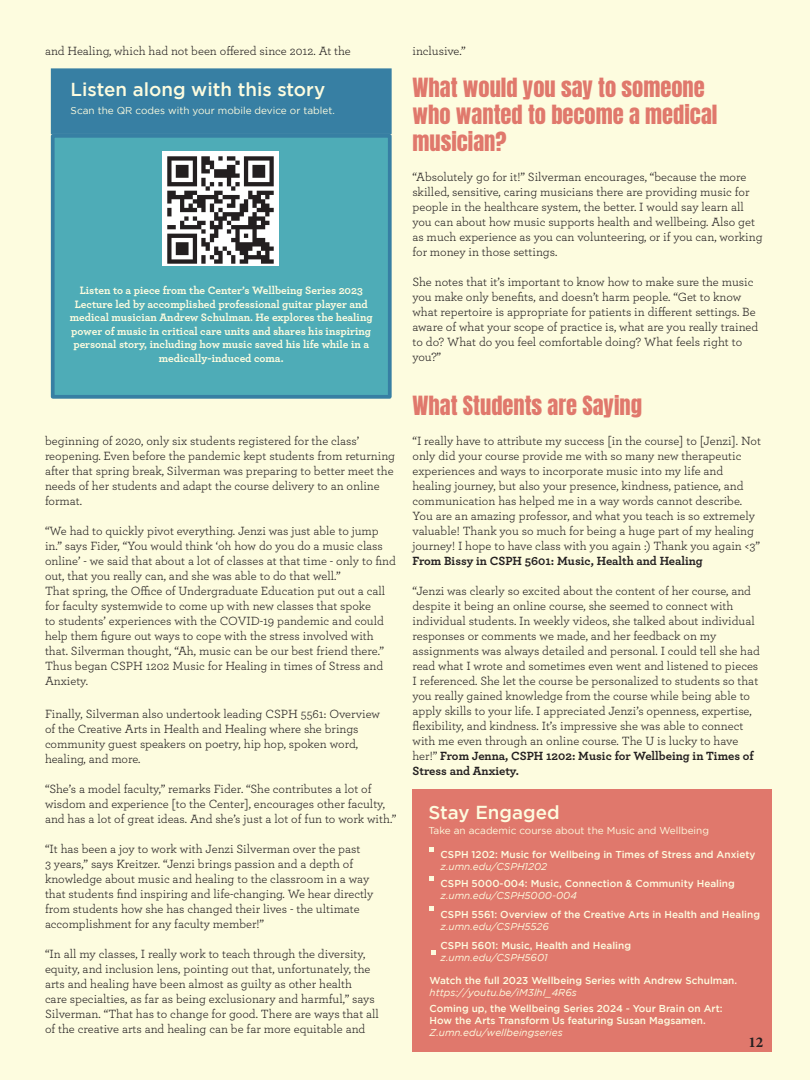
<style>
.page{position:relative;width:810px;height:1080px;background:#fdfcdf}
.page>*{position:absolute;margin:0;border:0;box-sizing:border-box;transform-origin:0 0}
.st{font:22.5px/27px "Anton";color:#e0786c}
.t1{font:500 18.75px "Gotham";color:#fdfcdf}
.Paragraph_Style_12{font:700 15px "Minion Pro";color:#231f20}
.st-2{font:12.5px/15px "Archer";color:#231f20}
.st-3{font:700 11.25px/13.5px "Archer";color:#fdfcdf;text-align:center}
.t2{font:500 10px/12px "Gotham";color:#fdfcdf}
.t3{font:italic 10px "Gotham";color:#fdfcdf}
.t4{font:10px "Gotham";color:#fdfcdf}
.s1{font-weight:700}
.s2{font-weight:400;font-style:italic}
</style>
<div class="page">
<div style="left:51px;top:134px;width:341px;height:265px;background:#4eacb7;border:4px solid #377fa3"></div>
<div style="left:51px;top:68px;width:341px;height:66px;background:#377fa3;border:1px solid #377fa3"></div>
<img style="left:163px;top:152px;width:115px;height:114px">
<div style="left:412px;top:790px;width:360px;height:262px;background:#e0786c"></div>
<svg style="left:430px;top:847px;width:4px;height:4px"></svg>
<svg style="left:430px;top:877px;width:4px;height:4px"></svg>
<svg style="left:430px;top:906px;width:4px;height:4px"></svg>
<svg style="left:431px;top:950px;width:4px;height:5px"></svg>
<p class="st-2" style="left:45px;top:43px;width:307px">and Healing, which had not been offered since 2012. At the</p>
<p class="t1" style="left:71px;top:79px;width:256px">Listen along with this story</p>
<p class="t4" style="left:71px;top:105px;width:266px">Scan the QR codes with your mobile device or tablet.</p>
<p class="st-3" style="left:70px;top:283px;width:304px">Listen to a piece from the Center’s Wellbeing Series 2023<br>Lecture led by accomplished professional guitar player and medical musician Andrew Schulman. He explores the healing power of music in critical care units and shares his inspiring personal story, including how music saved his life while in a medically-induced coma.</p>
<p class="st-2" style="left:45px;top:433px;width:316px">beginning of 2020, only six students registered for the class’</p>
<p class="st-2" style="left:45px;top:448px;width:352px">reopening. Even before the pandemic kept students from returning</p>
<p class="st-2" style="left:45px;top:463px;width:350px">after that spring break, Silverman was preparing to better meet the needs of her students and adapt the course delivery to an online format.</p>
<p class="st-2" style="left:45px;top:523px;width:352px">“We had to quickly pivot everything. Jenzi was just able to jump in.” says Fider, “You would think ‘oh how do you do a music class online’ - we said that about a lot of classes at that time - only to find out, that you really can, and she was able to do that well.”</p>
<p class="st-2" style="left:45px;top:583px;width:342px">That spring, the Office of Undergraduate Education put out a call for faculty systemwide to come up with new classes that spoke<br>to students’ experiences with the COVID-19 pandemic and could help them figure out ways to cope with the stress involved with that. Silverman thought, “Ah, music can be our best friend there.” Thus began CSPH 1202 Music for Healing in times of Stress and Anxiety.</p>
<p class="st-2" style="left:45px;top:706px;width:337px">Finally, Silverman also undertook leading CSPH 5561: Overview of the Creative Arts in Health and Healing where she brings community guest speakers on poetry, hip hop, spoken word, healing, and more.</p>
<p class="st-2" style="left:45px;top:781px;width:353px">“She’s a model faculty,” remarks Fider. “She contributes a lot of wisdom and experience [to the Center], encourages other faculty, and has a lot of great ideas. And she’s just a lot of fun to work with.”</p>
<p class="st-2" style="left:45px;top:841px;width:330px">“It has been a joy to work with Jenzi Silverman over the past<br>3 years,” says Kreitzer. “Jenzi brings passion and a depth of knowledge about music and healing to the classroom in a way that students find inspiring and life-changing. We hear directly from students how she has changed their lives - the ultimate accomplishment for any faculty member!”</p>
<p class="st-2" style="left:45px;top:946px;width:335px">“In all my classes, I really work to teach through the diversity, equity, and inclusion lens, pointing out that, unfortunately, the arts and healing have been almost as guilty as other health<br>care specialties, as far as being exclusionary and harmful,” says Silverman. “That has to change for good. There are ways that all of the creative arts and healing can be far more equitable and</p>
<p class="st-2" style="left:412px;top:43px;width:55px">inclusive.”</p>
<p class="st" style="left:412px;top:76px;width:306px">What would you say to someone who wanted to become a medical musician?</p>
<p class="st-2" style="left:412px;top:169px;width:352px">“Absolutely go for it!” Silverman encourages, “because the more skilled, sensitive, caring musicians there are providing music for people in the healthcare system, the better. I would say learn all you can about how music supports health and wellbeing. Also get as much experience as you can volunteering, or if you can, working for money in those settings.</p>
<p class="st-2" style="left:412px;top:274px;width:347px">She notes that it’s important to know how to make sure the music you make only benefits, and doesn’t harm people. “Get to know what repertoire is appropriate for patients in different settings. Be aware of what your scope of practice is, what are you really trained to do? What do you feel comfortable doing? What feels right to you?”</p>
<p class="st" style="left:412px;top:394px;width:231px">What Students are Saying</p>
<p class="st-2" style="left:412px;top:433px;width:350px">“I really have to attribute my success [in the course] to [Jenzi]. Not only did your course provide me with so many new therapeutic experiences and ways to incorporate music into my life and healing journey, but also your presence, kindness, patience, and communication has helped me in a way words cannot describe.<br>You are an amazing professor, and what you teach is so extremely valuable! Thank you so much for being a huge part of my healing journey! I hope to have class with you again :) Thank you again &lt;3” <span class="s1">From Bissy in CSPH 5601: Music, Health and Healing</span></p>
<p class="st-2" style="left:412px;top:583px;width:349px">“Jenzi was clearly so excited about the content of her course, and despite it being an online course, she seemed to connect with individual students. In weekly videos, she talked about individual responses or comments we made, and her feedback on my assignments was always detailed and personal. I could tell she had read what I wrote and sometimes even went and listened to pieces I referenced. She let the course be personalized to students so that you really gained knowledge from the course while being able to apply skills to your life. I appreciated Jenzi’s openness, expertise, flexibility, and kindness. It’s impressive she was able to connect with me even through an online course. The U is lucky to have her!” <span class="s1">From Jenna, CSPH 1202: Music for Wellbeing in Times of Stress and Anxiety.</span></p>
<p class="t1" style="left:428px;top:801px;width:133px">Stay Engaged</p>
<p class="t4" style="left:428px;top:825px;width:282px">Take an academic course about the Music and Wellbeing</p>
<p class="t2" style="left:441px;top:848px;width:316px">CSPH 1202: Music for Wellbeing in Times of Stress and Anxiety</p>
<p class="t3" style="left:441px;top:861px;width:108px">z.umn.edu/CSPH1202</p>
<p class="t2" style="left:441px;top:878px;width:296px">CSPH 5000-004: Music, Connection &amp; Community Healing</p>
<p class="t3" style="left:441px;top:890px;width:138px">z.umn.edu/CSPH5000-004</p>
<p class="t2" style="left:441px;top:908px;width:321px">CSPH 5561: Overview of the Creative Arts in Health and Healing</p>
<p class="t3" style="left:441px;top:921px;width:110px">z.umn.edu/CSPH5526</p>
<p class="t2" style="left:441px;top:939px;width:192px">CSPH 5601: Music, Health and Healing</p>
<p class="t3" style="left:441px;top:952px;width:109px">z.umn.edu/CSPH5601</p>
<p class="t2" style="left:430px;top:974px;width:309px">Watch the full 2023 Wellbeing Series with Andrew Schulman. <span class="s2">https://youtu.be/iM3lhI_4R6s</span></p>
<p class="t2" style="left:430px;top:1002px;width:294px">Coming up, the Wellbeing Series 2024 - Your Brain on Art:<br>How the Arts Transform Us featuring Susan Magsamen.</p>
<p class="t3" style="left:430px;top:1027px;width:135px">Z.umn.edu/wellbeingseries</p>
<p class="Paragraph_Style_12" style="left:748px;top:1031px;width:16px">12</p>
</div>
